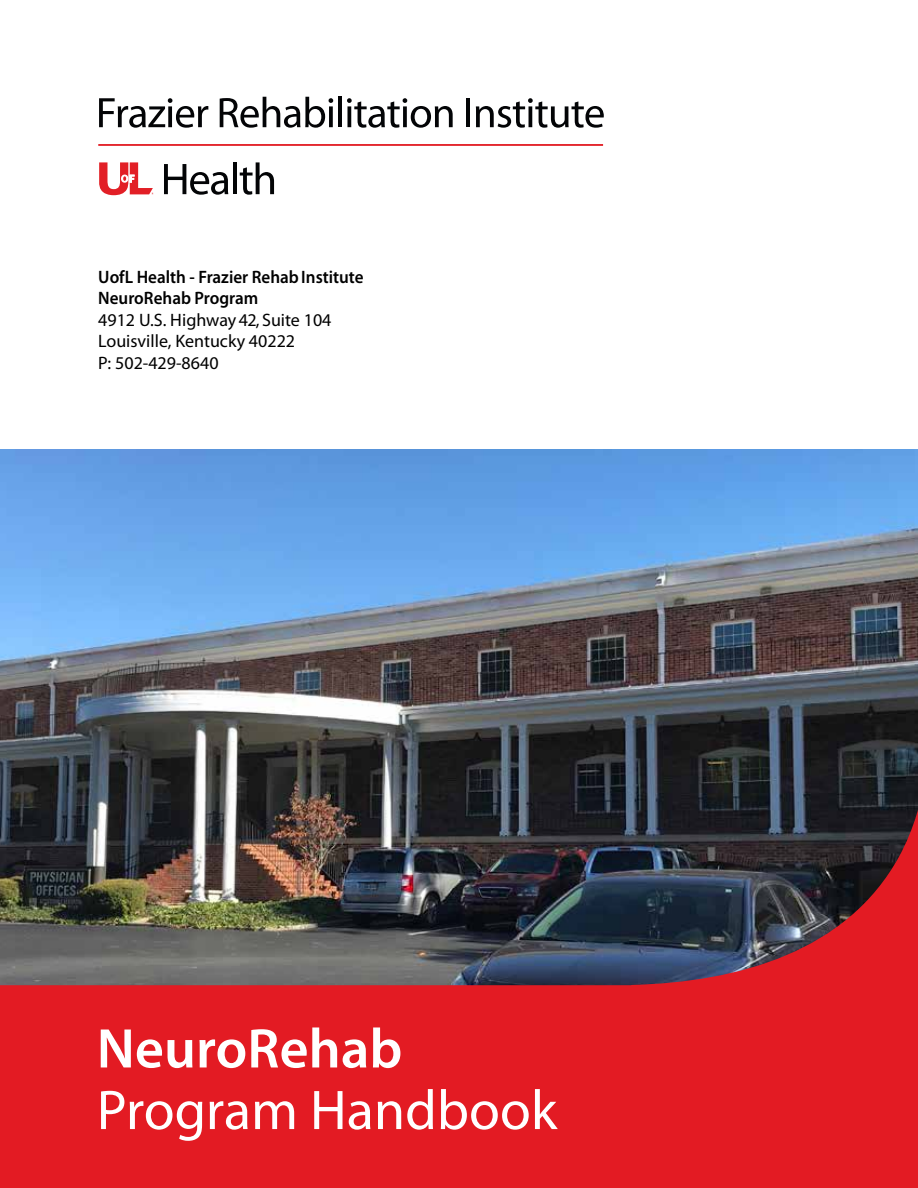
<style>
.page{position:relative;width:918px;height:1188px;background:#fff}
.page>*{position:absolute;margin:0;border:0;box-sizing:border-box;transform-origin:0 0}
.t1{font:56.4px "Myriad Pro";color:#fff}
.t2{font:600 56.4px "Myriad Pro";color:#fff}
.t3{font:18px/21.6px "Myriad Pro";color:#000}
.t4{font:600 18px/21.6px "Myriad Pro";color:#000;scale:.95 1}
</style>
<div class="page">
<img style="left:0;top:449px;width:918px;height:244px">
<img style="left:0;top:693px;width:918px;height:495px">
<svg style="left:99px;top:162px;width:54px;height:33px"></svg>
<svg style="left:164px;top:164px;width:64px;height:31px"></svg>
<hr style="left:233px;top:162px;width:4px;height:32px;background:#030406">
<svg style="left:240px;top:162px;width:34px;height:33px"></svg>
<hr style="left:98px;top:144px;width:505px;height:2px;background:#e21f26">
<svg style="left:99px;top:98px;width:109px;height:30px"></svg>
<svg style="left:220px;top:97px;width:113px;height:31px"></svg>
<hr style="left:338px;top:97px;width:4px;height:30px;background:#030406">
<svg style="left:347px;top:98px;width:106px;height:30px"></svg>
<hr style="left:466px;top:98px;width:4px;height:29px;background:#030406">
<svg style="left:476px;top:98px;width:128px;height:30px"></svg>
<p class="t4" style="left:98px;top:265px;width:281px">UofL Health - Frazier Rehab Institute<br>NeuroRehab Program</p>
<p class="t3" style="left:98px;top:309px;width:235px">4912 U.S. Highway 42, Suite 104<br>Louisville, Kentucky 40222<br>P: 502-429-8640</p>
<h1 class="t2" style="left:97px;top:1013px;width:307px">NeuroRehab</h1>
<h1 class="t1" style="left:97px;top:1075px;width:462px">Program Handbook</h1>
</div>
